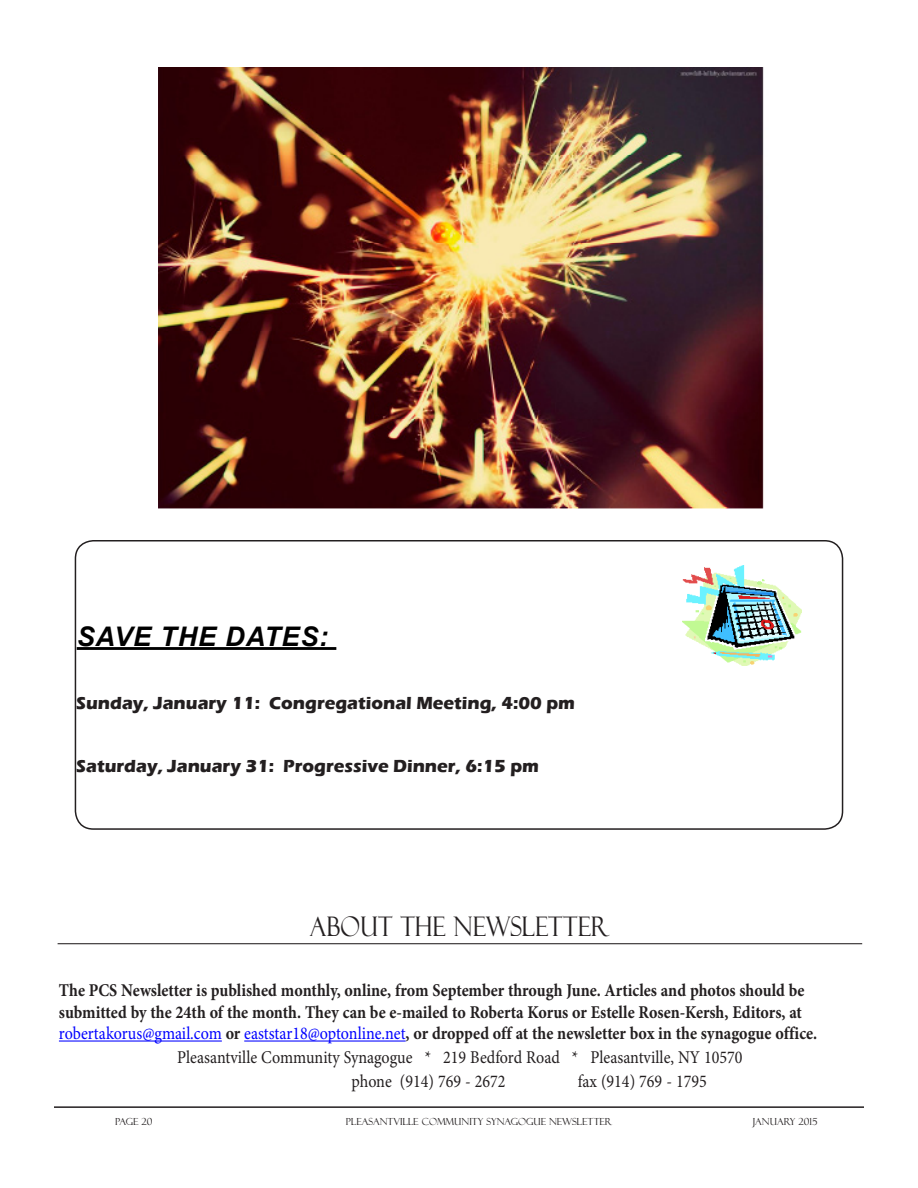
<style>
.page{position:relative;width:918px;height:1188px;background:#fff}
.page>*{position:absolute;margin:0;border:0;box-sizing:border-box;transform-origin:0 0}
.t1{font:27px "Felix Titling";color:#231f20;scale:.89 1}
.t2{font:italic 700 27px "Arial";letter-spacing:.035em;color:#000}
.Newstext{font:700 18px "Minion Pro";color:#231f20;scale:.89 1}
.Newstext-2{font:18px "Minion Pro";color:#231f20;scale:.89 1}
.t3{font:700 18px "Eras ITC";color:#231f20}
.t4{font:9.75px "Felix Titling";color:#231f20}
.s1{font-weight:400;color:#00f}
</style>
<div class="page">
<hr style="left:54px;top:1106px;width:810px;height:2px;background:#231f20">
<hr style="left:77px;top:647px;width:259px;height:3px;background:#000">
<div style="left:75px;top:540px;width:768px;height:290px;border:2px solid #231f20;border-radius:18px"></div>
<img style="left:682px;top:566px;width:119px;height:99px">
<hr style="left:59px;top:1041px;width:163px;height:1px;background:#00f">
<hr style="left:244px;top:1041px;width:162px;height:1px;background:#00f">
<hr style="left:58px;top:943px;width:804px;height:1px;background:#231f20">
<img style="left:158px;top:68px;width:606px;height:441px">
<p class="t2" style="left:77px;top:618px;width:253px">SAVE THE DATES:</p>
<p class="t3" style="left:76px;top:692px;width:500px">Sunday, January 11: Congregational Meeting, 4:00 pm</p>
<p class="t3" style="left:76px;top:755px;width:464px">Saturday, January 31: Progressive Dinner, 6:15 pm</p>
<p class="t1" style="left:310px;top:911px;width:338px">ABOUT THE NEWSLETTER</p>
<p class="Newstext" style="left:59px;top:977px;width:839px">The PCS Newsletter is published monthly, online, from September through June. Articles and photos should be</p>
<p class="Newstext" style="left:59px;top:999px;width:837px">submitted by the 24th of the month. They can be e-mailed to Roberta Korus or Estelle Rosen-Kersh, Editors, at</p>
<p class="Newstext" style="left:59px;top:1021px;width:853px"><span class="s1">robertakorus@gmail.com</span> or <span class="s1">eaststar18@optonline.net</span>, or dropped off at the newsletter box in the synagogue office.</p>
<p class="Newstext-2" style="left:177px;top:1045px;width:637px">Pleasantville Community Synagogue * 219 Bedford Road * Pleasantville, NY 10570</p>
<p class="Newstext-2" style="left:352px;top:1069px;width:175px">phone (914) 769 - 2672</p>
<p class="Newstext-2" style="left:578px;top:1069px;width:147px">fax (914) 769 - 1795</p>
<p class="t4" style="left:115px;top:1116px;width:39px">PAGE 20</p>
<p class="t4" style="left:346px;top:1116px;width:268px">PLEASANTVILLE COMMUNITY SYNAGOGUE NEWSLETTER</p>
<p class="t4" style="left:753px;top:1116px;width:66px">JANUARY 2015</p>
</div>
